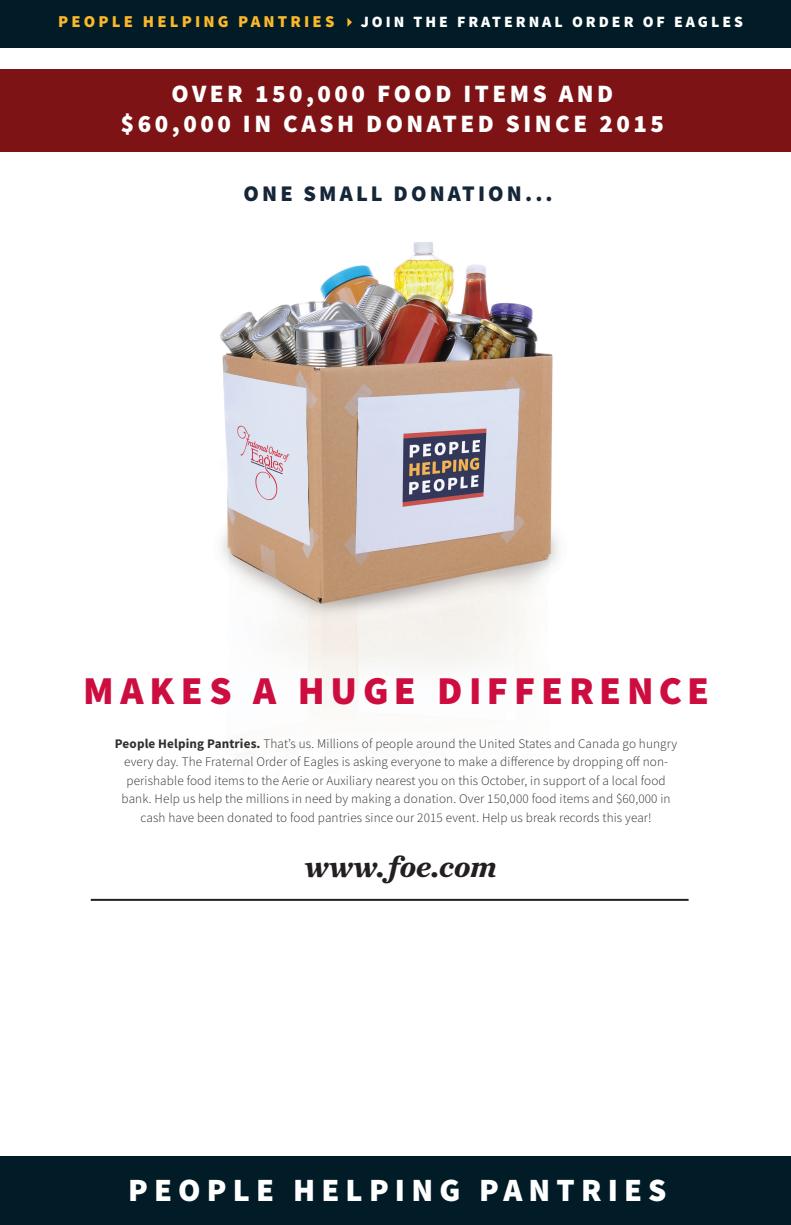
<style>
.page{position:relative;width:791px;height:1225px;background:#fff}
.page>*{position:absolute;margin:0;border:0;box-sizing:border-box;transform-origin:0 0}
.t1{font:900 39.5px "Source Sans Pro";letter-spacing:.15em;color:#cd0d40}
.t2{font:900 32.5px "Source Sans Pro";letter-spacing:.19em;color:#fff}
.t3{font:italic 700 30.7px "Chronicle Text G1";color:#231f20}
.t4{font:900 25px "Source Sans Pro";letter-spacing:.14em;color:#fff}
.t5{font:900 22.4px "Source Sans Pro";letter-spacing:.14em;color:#152639}
.t6{font:900 16.7px "Source Sans Pro";letter-spacing:.19em;color:#fcb828}
.t7{font:900 15.7px "Source Sans Pro";letter-spacing:.19em;color:#fff}
.t8{font:300 13.2px/18.4px "Source Sans Pro";letter-spacing:.01em;color:#312f30;text-align:center}
.s1{font-weight:700}
</style>
<div class="page">
<img style="left:220px;top:242px;width:338px;height:460px">
<div style="left:0;top:1156px;width:791px;height:68px;background:#011c26"></div>
<div style="left:0;top:0;width:791px;height:48px;background:#011c26"></div>
<svg style="left:347px;top:18px;width:5px;height:9px"></svg>
<div style="left:0;top:69px;width:791px;height:83px;background:#7e1315"></div>
<hr style="left:91px;top:898px;width:597px;height:2px;background:#231f20">
<p class="t6" style="left:58px;top:10px;width:278px">PEOPLE HELPING PANTRIES</p>
<p class="t7" style="left:361px;top:11px;width:384px">JOIN THE FRATERNAL ORDER OF EAGLES</p>
<p class="t4" style="left:171px;top:76px;width:443px">OVER 150,000 FOOD ITEMS AND</p>
<p class="t4" style="left:121px;top:106px;width:544px">$60,000 IN CASH DONATED SINCE 2015</p>
<p class="t5" style="left:243px;top:178px;width:311px">ONE SMALL DONATION...</p>
<p class="t1" style="left:83px;top:663px;width:627px">MAKES A HUGE DIFFERENCE</p>
<p class="t8" style="left:115px;top:734px;width:564px"><span class="s1">People Helping Pantries.</span> That’s us. Millions of people around the United States and Canada go hungry every day. The Fraternal Order of Eagles is asking everyone to make a difference by dropping off non&shy;perishable food items to the Aerie or Auxiliary nearest you on this October, in support of a local food bank. Help us help the millions in need by making a donation. Over 150,000 food items and $60,000 in cash have been donated to food pantries since our 2015 event. Help us break records this year!</p>
<p class="t3" style="left:304px;top:841px;width:194px">www.foe.com</p>
<p class="t2" style="left:128px;top:1167px;width:540px">PEOPLE HELPING PANTRIES</p>
</div>
